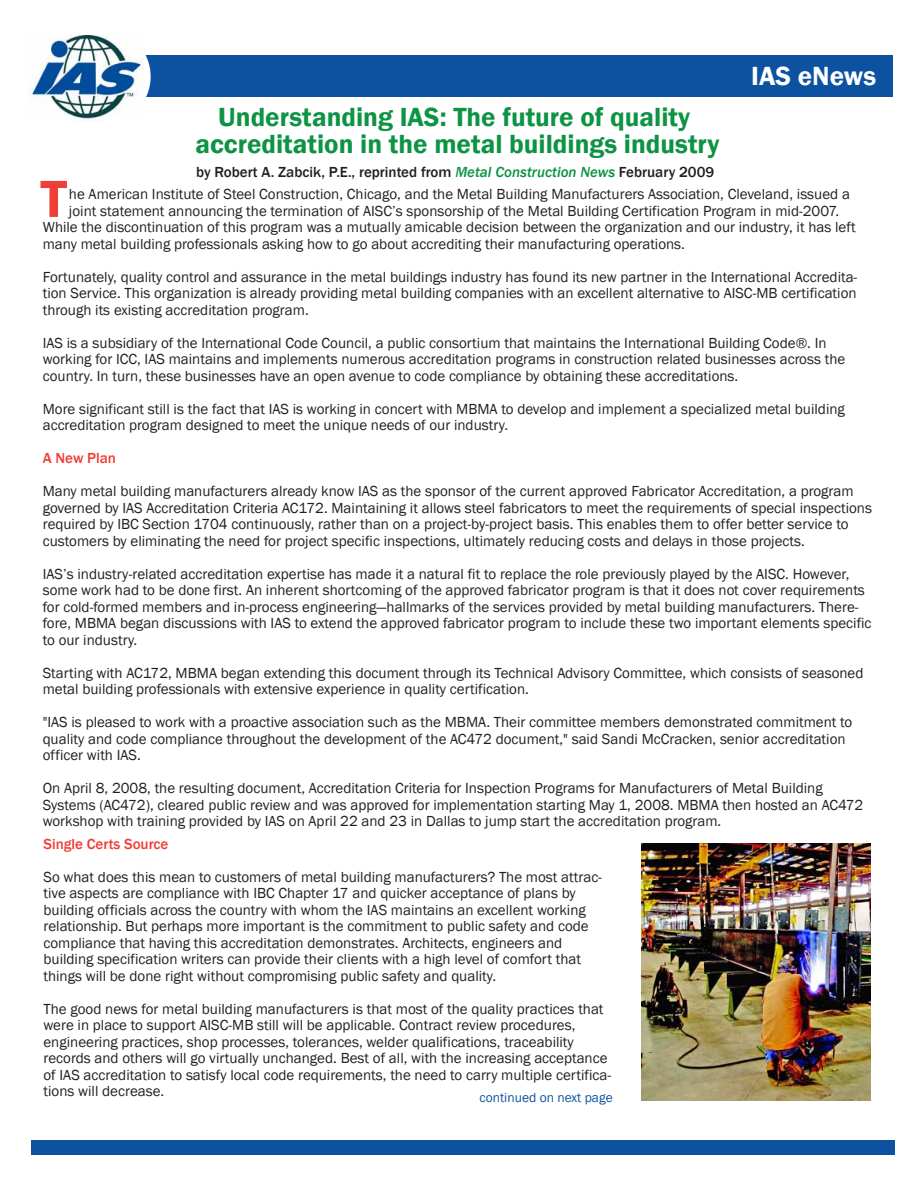
<style>
.page{position:relative;width:918px;height:1188px;background:#fff}
.page>*{position:absolute;margin:0;border:0;box-sizing:border-box;transform-origin:0 0}
.t1{font:600 54px "Franklin Gothic";color:#ee3e35}
.t2{font:600 27px/27px "Franklin Gothic";color:#0d9344;text-align:center}
.t3{font:600 27px "Franklin Gothic";color:#fff}
.t4{font:15px/16.5px "Franklin Gothic";color:#231f20}
.t5{font:500 15px "Franklin Gothic";color:#231f20}
.t6{font:500 15px "Franklin Gothic";color:#ee3e35}
.t7{font:13.5px "Franklin Gothic";color:#0d52a0}
.s1{font-style:italic;color:#0d9344}
</style>
<div class="page">
<div style="left:144px;top:56px;width:749px;height:41px;background:#0d52a0"></div>
<div style="left:31px;top:1140px;width:863px;height:15px;background:#0d52a0"></div>
<div style="left:54px;top:28px;width:97px;height:97px;background:#fff;border-radius:50%"></div>
<img style="left:28px;top:35px;width:116px;height:84px">
<img style="left:641px;top:843px;width:230px;height:258px">
<p class="t2" style="left:195px;top:104px;width:526px">Understanding IAS: The future of quality accreditation in the metal buildings industry</p>
<p class="t3" style="left:751px;top:59px;width:126px">IAS eNews</p>
<p class="t5" style="left:196px;top:163px;width:520px">by Robert A. Zabcik, P.E., reprinted from <span class="s1">Metal Construction News</span> February 2009</p>
<p class="t1" style="left:41px;top:166px;width:28px">T</p>
<p class="t4" style="left:69px;top:186px;width:782px">he American Institute of Steel Construction, Chicago, and the Metal Building Manufacturers Association, Cleveland, issued a</p>
<p class="t4" style="left:69px;top:203px;width:772px">joint statement announcing the termination of AISC’s sponsorship of the Metal Building Certification Program in mid-2007.</p>
<p class="t4" style="left:43px;top:219px;width:815px">While the discontinuation of this program was a mutually amicable decision between the organization and our industry, it has left</p>
<p class="t4" style="left:43px;top:236px;width:644px">many metal building professionals asking how to go about accrediting their manufacturing operations.</p>
<p class="t4" style="left:43px;top:269px;width:816px;text-align:justify">Fortunately, quality control and assurance in the metal buildings industry has found its new partner in the International Accredita&shy;tion Service. This organization is already providing metal building companies with an excellent alternative to AISC-MB certification through its existing accreditation program.</p>
<p class="t4" style="left:43px;top:335px;width:804px">IAS is a subsidiary of the International Code Council, a public consortium that maintains the International Building Code®. In working for ICC, IAS maintains and implements numerous accreditation programs in construction related businesses across the country. In turn, these businesses have an open avenue to code compliance by obtaining these accreditations.</p>
<p class="t4" style="left:43px;top:401px;width:804px">More significant still is the fact that IAS is working in concert with MBMA to develop and implement a specialized metal building accreditation program designed to meet the unique needs of our industry.</p>
<p class="t6" style="left:43px;top:449px;width:75px">A New Plan</p>
<p class="t4" style="left:43px;top:483px;width:831px">Many metal building manufacturers already know IAS as the sponsor of the current approved Fabricator Accreditation, a program governed by IAS Accreditation Criteria AC172. Maintaining it allows steel fabricators to meet the requirements of special inspections required by IBC Section 1704 continuously, rather than on a project-by-project basis. This enables them to offer better service to customers by eliminating the need for project specific inspections, ultimately reducing costs and delays in those projects.</p>
<p class="t4" style="left:43px;top:566px;width:830px">IAS’s industry-related accreditation expertise has made it a natural fit to replace the role previously played by the AISC. However, some work had to be done first. An inherent shortcoming of the approved fabricator program is that it does not cover requirements for cold-formed members and in-process engineering—hallmarks of the services provided by metal building manufacturers. There&shy;fore, MBMA began discussions with IAS to extend the approved fabricator program to include these two important elements specific to our industry.</p>
<p class="t4" style="left:43px;top:665px;width:822px">Starting with AC172, MBMA began extending this document through its Technical Advisory Committee, which consists of seasoned metal building professionals with extensive experience in quality certification.</p>
<p class="t4" style="left:43px;top:714px;width:811px">"IAS is pleased to work with a proactive association such as the MBMA. Their committee members demonstrated commitment to quality and code compliance throughout the development of the AC472 document," said Sandi McCracken, senior accreditation officer with IAS.</p>
<p class="t4" style="left:43px;top:780px;width:822px">On April 8, 2008, the resulting document, Accreditation Criteria for Inspection Programs for Manufacturers of Metal Building<br>Systems (AC472), cleared public review and was approved for implementation starting May 1, 2008. MBMA then hosted an AC472 workshop with training provided by IAS on April 22 and 23 in Dallas to jump start the accreditation program.</p>
<p class="t6" style="left:44px;top:834px;width:126px">Single Certs Source</p>
<p class="t4" style="left:44px;top:869px;width:560px">So what does this mean to customers of metal building manufacturers? The most attrac&shy;tive aspects are compliance with IBC Chapter 17 and quicker acceptance of plans by building officials across the country with whom the IAS maintains an excellent working relationship. But perhaps more important is the commitment to public safety and code compliance that having this accreditation demonstrates. Architects, engineers and building specification writers can provide their clients with a high level of comfort that things will be done right without compromising public safety and quality.</p>
<p class="t4" style="left:44px;top:1001px;width:569px">The good news for metal building manufacturers is that most of the quality practices that were in place to support AISC-MB still will be applicable. Contract review procedures, engineering practices, shop processes, tolerances, welder qualifications, traceability records and others will go virtually unchanged. Best of all, with the increasing acceptance of IAS accreditation to satisfy local code requirements, the need to carry multiple certifica&shy;tions will decrease.</p>
<p class="t7" style="left:479px;top:1090px;width:135px">continued on next page</p>
</div>
